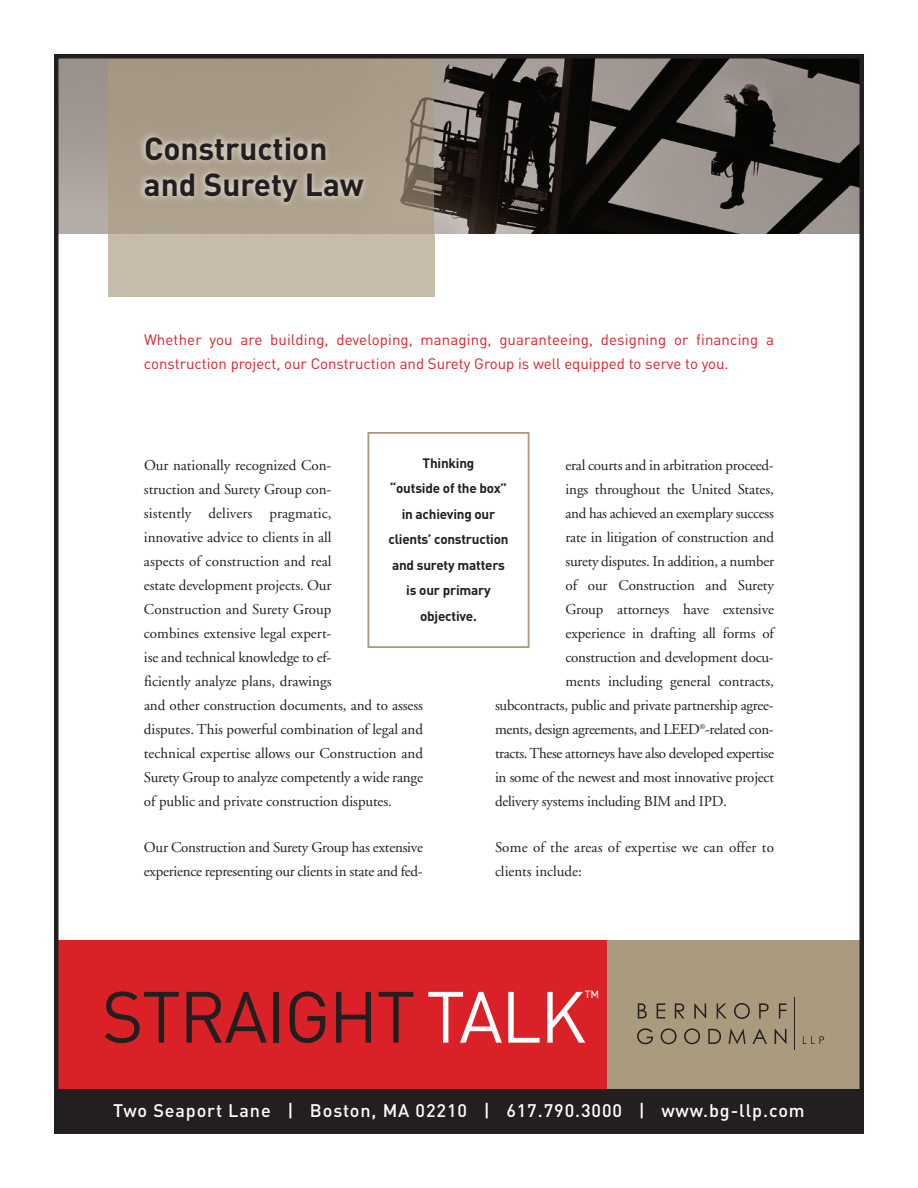
<style>
.page{position:relative;width:918px;height:1188px;background:#fff}
.page>*{position:absolute;margin:0;border:0;box-sizing:border-box;transform-origin:0 0}
.t1{font:71.4px "DIN";letter-spacing:-.025em;color:#231f20}
.t2{font:700 31.5px/36px "DIN";color:#231f20}
.t3{font:500 18px "DIN";letter-spacing:.05em;color:#fff}
.t4{font:17.4px "DIN";color:#fff}
.t5{font:15px/24px "Adobe Garamond";letter-spacing:-.005em;color:#231f20}
.t6{font:15px/24px "DIN";color:#db2128}
.t7{font:15px "Adobe Garamond";letter-spacing:-.025em;color:#231f20}
.t8{font:700 13.5px/25.5px "DIN";letter-spacing:-.015em;color:#231f20;text-align:center}
.s1{color:#fff}
</style>
<div class="page">
<img style="left:59px;top:59px;width:800px;height:175px">
<div style="left:54px;top:941px;width:554px;height:148px;background:#db2128"></div>
<div style="left:608px;top:941px;width:256px;height:148px;background:#aa9b7f"></div>
<svg style="left:638px;top:1003px;width:9px;height:16px"></svg>
<svg style="left:657px;top:1003px;width:8px;height:16px"></svg>
<svg style="left:675px;top:1003px;width:9px;height:16px"></svg>
<svg style="left:694px;top:1003px;width:12px;height:16px"></svg>
<svg style="left:717px;top:1003px;width:10px;height:16px"></svg>
<svg style="left:734px;top:1003px;width:16px;height:16px"></svg>
<svg style="left:759px;top:1003px;width:10px;height:16px"></svg>
<svg style="left:779px;top:1003px;width:7px;height:16px"></svg>
<svg style="left:637px;top:1028px;width:16px;height:16px"></svg>
<svg style="left:661px;top:1028px;width:16px;height:16px"></svg>
<svg style="left:684px;top:1028px;width:16px;height:16px"></svg>
<svg style="left:708px;top:1029px;width:13px;height:15px"></svg>
<svg style="left:729px;top:1029px;width:17px;height:15px"></svg>
<svg style="left:752px;top:1029px;width:15px;height:15px"></svg>
<svg style="left:775px;top:1029px;width:11px;height:15px"></svg>
<svg style="left:803px;top:1036px;width:21px;height:8px"></svg>
<hr style="left:794px;top:997px;width:1px;height:53px;background:#231f20">
<div style="left:54px;top:1089px;width:810px;height:45px;background:#231f20"></div>
<div style="left:108px;top:234px;width:326px;height:63px;background:#c7bca9"></div>
<img style="left:108px;top:59px;width:326px;height:175px">
<div style="left:54px;top:54px;width:810px;height:1080px;border:4px solid #231f20"></div>
<div style="left:368px;top:432px;width:162px;height:216px;border:2px solid #aa9b7f"></div>
<img style="left:130px;top:120px;width:298px;height:98px">
<h2 class="t2" style="left:144px;top:131px;width:221px">Construction and Surety Law</h2>
<p class="t6" style="left:144px;top:327px;width:631px">Whether you are building, developing, managing, guaranteeing, designing or financing a construction project, our Construction and Surety Group is well equipped to serve to you.</p>
<p class="t8" style="left:388px;top:450px;width:122px">Thinking<br>“outside of the box” in achieving our clients’ construction and surety matters is our primary objective.</p>
<p class="t5" style="left:144px;top:454px;width:281px">Our nationally recognized Con-<br>struction and Surety Group con-<br>sistently delivers pragmatic,<br>innovative advice to clients in all<br>aspects of construction and real<br>estate development projects. Our<br>Construction and Surety Group<br>combines extensive legal expert-<br>ise and technical knowledge to ef-<br>ficiently analyze plans, drawings<br>and other construction documents, and to assess disputes. This powerful combination of legal and technical expertise allows our Construction and Surety Group to analyze competently a wide range of public and private construction disputes.</p>
<p class="t5" style="left:144px;top:837px;width:281px">Our Construction and Surety Group has extensive experience representing our clients in state and fed-</p>
<p class="t5" style="left:566px;top:454px;width:210px">eral courts and in arbitration proceed-</p>
<p class="t5" style="left:566px;top:478px;width:210px">ings throughout the United States,</p>
<p class="t5" style="left:566px;top:502px;width:210px">and has achieved an exemplary success</p>
<p class="t5" style="left:566px;top:526px;width:210px">rate in litigation of construction and</p>
<p class="t5" style="left:566px;top:550px;width:210px">surety disputes. In addition, a number</p>
<p class="t5" style="left:566px;top:574px;width:210px">of our Construction and Surety</p>
<p class="t5" style="left:566px;top:598px;width:210px">Group attorneys have extensive</p>
<p class="t5" style="left:566px;top:622px;width:210px">experience in drafting all forms of</p>
<p class="t5" style="left:566px;top:646px;width:210px">construction and development docu-</p>
<p class="t5" style="left:566px;top:670px;width:210px">ments including general contracts,</p>
<p class="t5" style="left:495px;top:694px;width:280px">subcontracts, public and private partnership agree-</p>
<p class="t7" style="left:495px;top:723px;width:280px">ments, design agreements, and LEED<sup>®</sup>-related con-</p>
<p class="t7" style="left:495px;top:747px;width:281px">tracts.These attorneys have also developed expertise</p>
<p class="t5" style="left:495px;top:766px;width:280px">in some of the newest and most innovative project</p>
<p class="t5" style="left:495px;top:790px;width:233px">delivery systems including BIM and IPD.</p>
<p class="t5" style="left:495px;top:837px;width:281px">Some of the areas of expertise we can offer to clients include:</p>
<h1 class="t1" style="left:102px;top:976px;width:486px">STRAIGHT <span class="s1">TALK</span></h1>
<p class="t4" style="left:584px;top:987px;width:16px">™</p>
<p class="t3" style="left:113px;top:1100px;width:693px">Two Seaport Lane | Boston, MA 02210 | 617.790.3000 | www.bg-llp.com</p>
</div>
